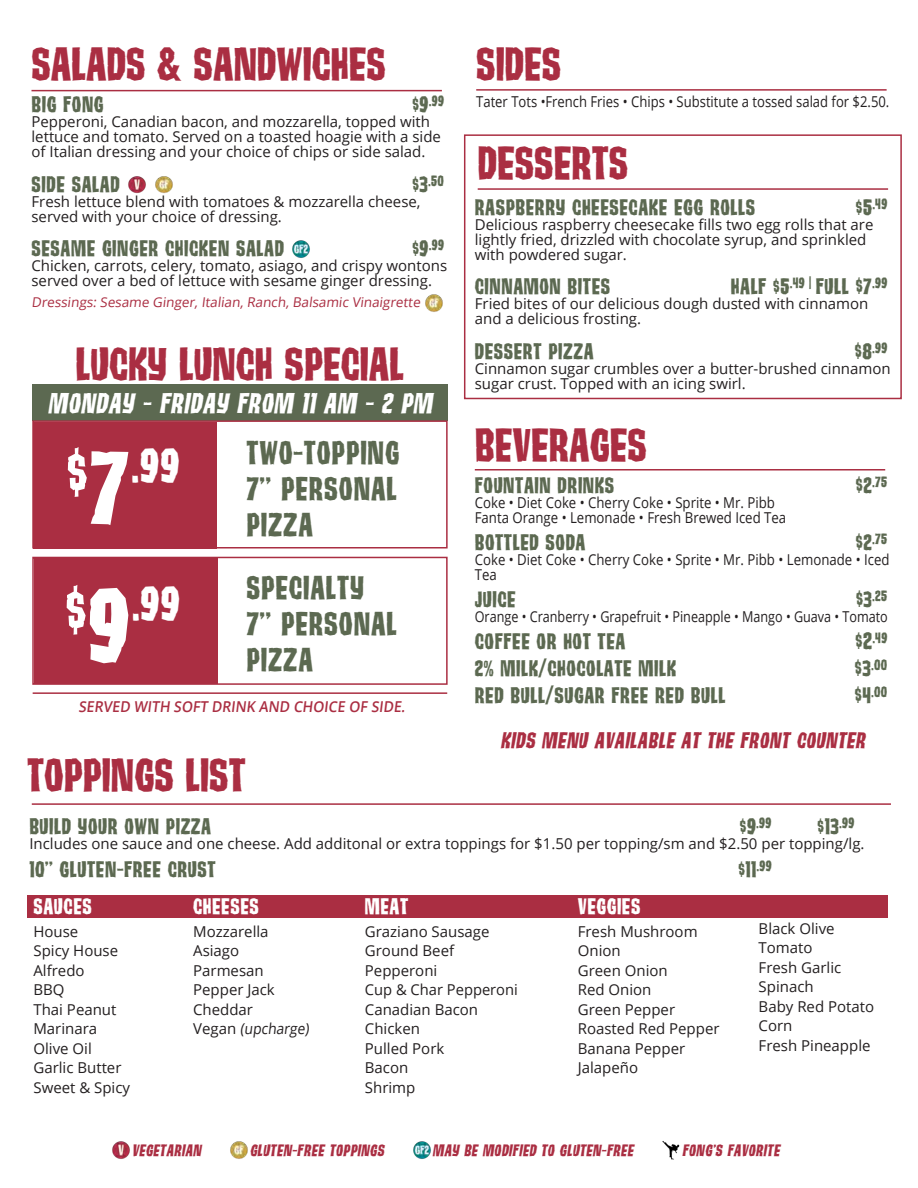
<style>
.page{position:relative;width:918px;height:1188px;background:#fff}
.page>*{position:absolute;margin:0;border:0;box-sizing:border-box;transform-origin:0 0}
.t1{font:48px "Tiki Island";color:#fff}
.t2{font:46.5px "Tiki Island";color:#aa2e42}
.t3{font:33px "Tiki Island";letter-spacing:.025em;color:#5c6951}
.t4{font:italic 28.5px "Tiki Island";color:#fff}
.t5{font:22.5px "Tiki Island";letter-spacing:.025em;color:#5c6951}
.t6{font:italic 22.5px "Tiki Island";color:#aa2e42}
.t7{font:22.5px "Tiki Island";letter-spacing:.025em;color:#fff}
.t8{font:italic 16.5px "Tiki Island";color:#aa2e42}
.t9{font:15px/15px "Open Sans";color:#231f20}
.t10{font:15px/15px "Open Sans";color:#231f20;scale:.88 1}
.t11{font:15px "Tiki Island";letter-spacing:.025em;color:#5c6951}
.t12{font:15px "Open Sans";color:#231f20;scale:.87 1}
.t13{font:15px "Open Sans";color:#231f20;scale:.84 1}
.t14{font:600 15px "Open Sans";color:#aa2e42;scale:.94 1}
.t15{font:13.5px "Open Sans";color:#aa2e42}
.s1{font-size:22.5px}
.s2{font-size:70.5px}
.s3{font-size:105px}
.s4{font-size:24px}
</style>
<div class="page">
<hr style="left:478px;top:188px;width:410px;height:2px;background:#aa2e42">
<hr style="left:475px;top:469px;width:410px;height:2px;background:#aa2e42">
<img style="left:128px;top:176px;width:18px;height:18px">
<img style="left:155px;top:176px;width:18px;height:18px">
<img style="left:292px;top:240px;width:18px;height:18px">
<img style="left:425px;top:294px;width:18px;height:18px">
<hr style="left:32px;top:90px;width:410px;height:1px;background:#aa2e42">
<div style="left:28px;top:895px;width:860px;height:23px;background:#aa2e42"></div>
<div style="left:464px;top:134px;width:438px;height:265px;border:2px solid #aa2e42"></div>
<div style="left:33px;top:422px;width:184px;height:127px;background:#aa2e42"></div>
<div style="left:34px;top:557px;width:184px;height:126px;background:#aa2e42"></div>
<div style="left:32px;top:384px;width:416px;height:36px;background:#5c6951"></div>
<hr style="left:33px;top:692px;width:414px;height:2px;background:#aa2e42">
<div style="left:32px;top:557px;width:416px;height:128px;border:2px solid #aa2e42"></div>
<div style="left:32px;top:420px;width:416px;height:129px;border:2px solid #aa2e42"></div>
<hr style="left:32px;top:803px;width:859px;height:2px;background:#aa2e42">
<img style="left:112px;top:1141px;width:18px;height:18px">
<img style="left:230px;top:1141px;width:18px;height:18px">
<img style="left:413px;top:1141px;width:18px;height:18px">
<img style="left:662px;top:1141px;width:18px;height:19px">
<hr style="left:476px;top:89px;width:411px;height:2px;background:#aa2e42">
<p class="t2" style="left:32px;top:36px;width:356px">SALADS &amp; SANDWICHES</p>
<p class="t5" style="left:32px;top:91px;width:74px">BIG FONG</p>
<p class="t11" style="left:412px;top:92px;width:33px"><span class="s1">$9</span>.99</p>
<p class="t9" style="left:31px;top:114px;width:411px">Pepperoni, Canadian bacon, and mozzarella, topped with lettuce and tomato. Served on a toasted hoagie with a side of Italian dressing and your choice of chips or side salad.</p>
<p class="t5" style="left:32px;top:170px;width:90px">SIDE SALAD</p>
<p class="t11" style="left:412px;top:171px;width:33px"><span class="s1">$3</span>.50</p>
<p class="t9" style="left:31px;top:193px;width:391px">Fresh lettuce blend with tomatoes &amp; mozzarella cheese, served with your choice of dressing.</p>
<p class="t5" style="left:32px;top:235px;width:254px">SESAME GINGER CHICKEN SALAD</p>
<p class="t11" style="left:412px;top:236px;width:33px"><span class="s1">$9</span>.99</p>
<p class="t9" style="left:31px;top:258px;width:417px">Chicken, carrots, celery, tomato, asiago, and crispy wontons served over a bed of lettuce with sesame ginger dressing.</p>
<p class="t15" style="left:32px;top:293px;width:392px">Dressings: Sesame Ginger, Italian, Ranch, Balsamic Vinaigrette</p>
<p class="t2" style="left:76px;top:335px;width:330px">LUCKY LUNCH SPECIAL</p>
<p class="t4" style="left:48px;top:386px;width:390px">MONDAY - FRIDAY FROM 11 AM - 2 PM</p>
<p class="t3" style="left:247px;top:433px;width:154px">TWO-TOPPING</p>
<p class="t3" style="left:247px;top:469px;width:152px">7” PERSONAL</p>
<p class="t3" style="left:247px;top:505px;width:68px">PIZZA</p>
<p class="t3" style="left:247px;top:568px;width:119px">SPECIALTY</p>
<p class="t3" style="left:247px;top:604px;width:152px">7” PERSONAL</p>
<p class="t3" style="left:247px;top:640px;width:68px">PIZZA</p>
<p class="t1" style="left:67px;top:437px;width:114px"><span class="s2">$</span><span class="s3">7</span>.99</p>
<p class="t1" style="left:66px;top:574px;width:116px"><span class="s2">$</span><span class="s3">9</span>.99</p>
<p class="t14" style="left:78px;top:696px;width:352px">SERVED WITH SOFT DRINK AND CHOICE OF SIDE.</p>
<p class="t2" style="left:27px;top:747px;width:220px">TOPPINGS LIST</p>
<p class="t2" style="left:476px;top:36px;width:87px">SIDES</p>
<p class="t12" style="left:476px;top:91px;width:476px">Tater Tots •French Fries • Chips • Substitute a tossed salad for $2.50.</p>
<p class="t2" style="left:478px;top:134px;width:152px">DESSERTS</p>
<p class="t5" style="left:475px;top:194px;width:282px">RASPBERRY CHEESECAKE EGG ROLLS</p>
<p class="t11" style="left:856px;top:195px;width:33px"><span class="s1">$5</span>.49</p>
<p class="t9" style="left:475px;top:217px;width:400px">Delicious raspberry cheesecake fills two egg rolls that are lightly fried, drizzled with chocolate syrup, and sprinkled with powdered sugar.</p>
<p class="t5" style="left:475px;top:273px;width:137px">CINNAMON BITES</p>
<p class="t5" style="left:731px;top:273px;width:158px">HALF $5<sup>.49</sup> <sup>|</sup> FULL <span class="s4">$</span>7<sup>.99</sup></p>
<p class="t9" style="left:475px;top:296px;width:395px">Fried bites of our delicious dough dusted with cinnamon and a delicious frosting.</p>
<p class="t5" style="left:475px;top:338px;width:120px">DESSERT PIZZA</p>
<p class="t11" style="left:855px;top:339px;width:34px"><span class="s4">$</span><span class="s1">8</span>.99</p>
<p class="t9" style="left:475px;top:361px;width:417px">Cinnamon sugar crumbles over a butter-brushed cinnamon sugar crust. Topped with an icing swirl.</p>
<p class="t2" style="left:475px;top:417px;width:174px">BEVERAGES</p>
<p class="t5" style="left:475px;top:472px;width:141px">FOUNTAIN DRINKS</p>
<p class="t11" style="left:856px;top:473px;width:33px"><span class="s4">$</span><span class="s1">2</span>.75</p>
<p class="t10" style="left:475px;top:495px;width:343px">Coke • Diet Coke • Cherry Coke • Sprite • Mr. Pibb</p>
<p class="t10" style="left:475px;top:510px;width:355px">Fanta Orange • Lemonade • Fresh Brewed Iced Tea</p>
<p class="t5" style="left:475px;top:529px;width:112px">BOTTLED SODA</p>
<p class="t11" style="left:856px;top:530px;width:33px"><span class="s4">$</span><span class="s1">2</span>.75</p>
<p class="t10" style="left:475px;top:552px;width:473px">Coke • Diet Coke • Cherry Coke • Sprite • Mr. Pibb • Lemonade • Iced<br>Tea</p>
<p class="t5" style="left:475px;top:586px;width:42px">JUICE</p>
<p class="t11" style="left:856px;top:587px;width:33px"><span class="s4">$</span><span class="s1">3</span>.25</p>
<p class="t13" style="left:475px;top:607px;width:493px">Orange • Cranberry • Grapefruit • Pineapple • Mango • Guava • Tomato</p>
<p class="t5" style="left:475px;top:628px;width:152px">COFFEE OR HOT TEA</p>
<p class="t11" style="left:855px;top:629px;width:33px"><span class="s4">$2</span>.49</p>
<p class="t5" style="left:475px;top:655px;width:203px">2% MILK/CHOCOLATE MILK</p>
<p class="t11" style="left:855px;top:656px;width:34px"><span class="s4">$</span><span class="s1">3</span>.00</p>
<p class="t5" style="left:475px;top:682px;width:252px">RED BULL/SUGAR FREE RED BULL</p>
<p class="t11" style="left:855px;top:683px;width:34px"><span class="s4">$</span><span class="s1">4</span>.00</p>
<p class="t6" style="left:501px;top:727px;width:370px">KIDS MENU AVAILABLE AT THE FRONT COUNTER</p>
<p class="t5" style="left:29px;top:812px;width:183px">BUILD YOUR OWN PIZZA</p>
<p class="t11" style="left:740px;top:813px;width:33px"><span class="s1">$9</span>.99</p>
<p class="t5" style="left:818px;top:812px;width:38px">$13<sup>.99</sup></p>
<p class="t9" style="left:29px;top:835px;width:837px">Includes one sauce and one cheese. Add additonal or extra toppings for $1.50 per topping/sm and $2.50 per topping/lg.</p>
<p class="t5" style="left:29px;top:856px;width:188px">10” GLUTEN-FREE CRUST</p>
<p class="t5" style="left:738px;top:856px;width:35px">$11<sup>.99</sup></p>
<p class="t7" style="left:33px;top:893px;width:60px">SAUCES</p>
<p class="t9" style="left:33px;top:924px;width:46px">House</p>
<p class="t9" style="left:33px;top:943px;width:86px">Spicy House</p>
<p class="t9" style="left:33px;top:963px;width:53px">Alfredo</p>
<p class="t9" style="left:33px;top:982px;width:33px">BBQ</p>
<p class="t9" style="left:33px;top:1002px;width:85px">Thai Peanut</p>
<p class="t9" style="left:33px;top:1021px;width:65px">Marinara</p>
<p class="t9" style="left:33px;top:1041px;width:60px">Olive Oil</p>
<p class="t9" style="left:33px;top:1060px;width:90px">Garlic Butter</p>
<p class="t9" style="left:33px;top:1080px;width:98px">Sweet &amp; Spicy</p>
<p class="t7" style="left:193px;top:893px;width:67px">CHEESES</p>
<p class="t9" style="left:193px;top:924px;width:77px">Mozzarella</p>
<p class="t9" style="left:193px;top:943px;width:48px">Asiago</p>
<p class="t9" style="left:193px;top:963px;width:72px">Parmesan</p>
<p class="t9" style="left:193px;top:982px;width:83px">Pepper Jack</p>
<p class="t9" style="left:193px;top:1002px;width:61px">Cheddar</p>
<p class="t9" style="left:193px;top:1021px;width:120px">Vega n (upcharge)</p>
<p class="t7" style="left:365px;top:893px;width:45px">MEAT</p>
<p class="t9" style="left:365px;top:924px;width:126px">Graziano Sausage</p>
<p class="t9" style="left:365px;top:943px;width:91px">Ground Beef</p>
<p class="t9" style="left:365px;top:963px;width:74px">Pepperoni</p>
<p class="t9" style="left:365px;top:982px;width:154px">Cup &amp; Char Pepperoni</p>
<p class="t9" style="left:365px;top:1002px;width:115px">Canadian Bacon</p>
<p class="t9" style="left:365px;top:1021px;width:57px">Chicken</p>
<p class="t9" style="left:365px;top:1041px;width:81px">Pulled Pork</p>
<p class="t9" style="left:365px;top:1060px;width:45px">Bacon</p>
<p class="t9" style="left:365px;top:1080px;width:52px">Shrimp</p>
<p class="t7" style="left:578px;top:893px;width:64px">VEGGIES</p>
<p class="t9" style="left:578px;top:924px;width:121px">Fresh Mushroom</p>
<p class="t9" style="left:578px;top:943px;width:44px">Onion</p>
<p class="t9" style="left:578px;top:963px;width:91px">Green Onion</p>
<p class="t9" style="left:578px;top:982px;width:75px">Red Onion</p>
<p class="t9" style="left:578px;top:1002px;width:99px">Green Pepper</p>
<p class="t9" style="left:578px;top:1021px;width:143px">Roasted Red Pepper</p>
<p class="t9" style="left:578px;top:1041px;width:109px">Banana Pepper</p>
<p class="t9" style="left:578px;top:1060px;width:62px">Jalapeño</p>
<p class="t9" style="left:759px;top:921px;width:77px">Black Olive</p>
<p class="t9" style="left:759px;top:940px;width:55px">Tomato</p>
<p class="t9" style="left:759px;top:960px;width:84px">Fresh Garlic</p>
<p class="t9" style="left:759px;top:979px;width:57px">Spinach</p>
<p class="t9" style="left:759px;top:999px;width:117px">Baby Red Potato</p>
<p class="t9" style="left:759px;top:1018px;width:35px">Corn</p>
<p class="t9" style="left:759px;top:1038px;width:113px">Fresh Pineapple</p>
<p class="t8" style="left:132px;top:1140px;width:74px">VEGETARIAN</p>
<p class="t8" style="left:250px;top:1140px;width:139px">GLUTEN-FREE TOPPINGS</p>
<p class="t8" style="left:433px;top:1140px;width:205px">MAY BE MODIFIED TO GLUTEN-FREE</p>
<p class="t8" style="left:682px;top:1140px;width:102px">FONG’S FAVORITE</p>
</div>
